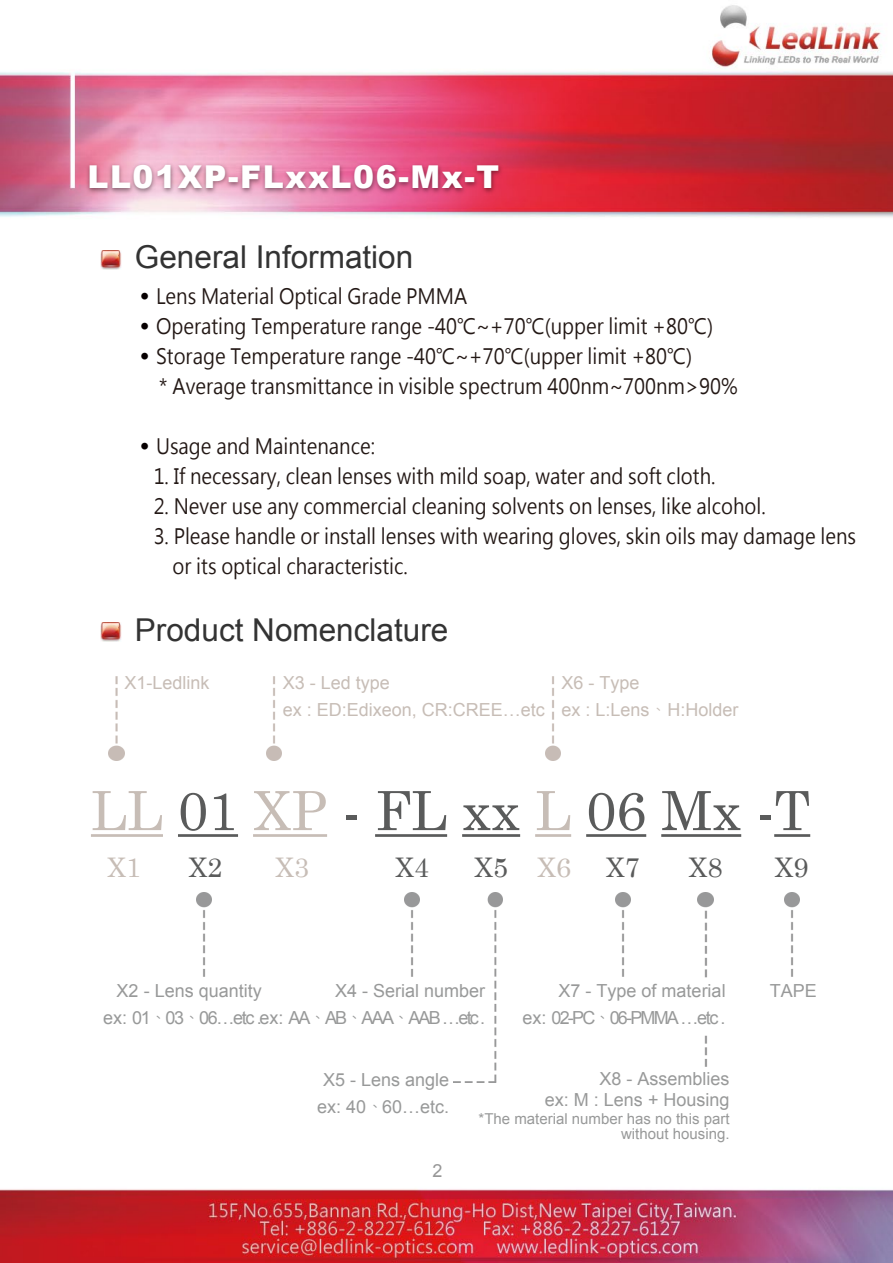
<style>
.page{position:relative;width:893px;height:1263px;background:#fff}
.page>*{position:absolute;margin:0;border:0;box-sizing:border-box;transform-origin:0 0}
.t1{font:54px "Century Schoolbook";color:#5a5b5b}
.t2{font:31.5px "Arial";color:#333}
.t3{font:900 31.5px "Arial";letter-spacing:.05em;color:#fff}
.t4{font:27px "Century Schoolbook";color:#5a5b5b}
.t5{font:27px "Century Schoolbook";color:#c7bdb6}
.t6{font:21px/30px "Microsoft Jheng Hei";color:#231815;scale:.9 1}
.t7{font:18px/27px "Arial";color:#989999;text-align:right}
.t8{font:18px/27px "Arial";color:#c7bdb6}
.t9{font:18px/27px "Arial";letter-spacing:-.035em;color:#989999}
.t10{font:18px "Arial";color:#979797}
.t11{font:15px/15px "Arial";color:#989999;text-align:right}
.s1{font-size:24px;color:#060001}
.s2{font-family:"Microsoft Jheng Hei"}
.s3{color:#c7bdb6}
</style>
<div class="page">
<img style="left:0;top:5px;width:893px;height:1258px">
<img style="left:101px;top:622px;width:20px;height:20px">
<img style="left:101px;top:250px;width:20px;height:20px">
<img style="left:81px;top:157px;width:427px;height:49px">
<hr style="left:91px;top:834px;width:72px;height:3px;background:#c7bdb6">
<hr style="left:178px;top:834px;width:60px;height:3px;background:#5a5b5b">
<hr style="left:253px;top:834px;width:74px;height:3px;background:#c7bdb6">
<hr style="left:375px;top:834px;width:72px;height:3px;background:#5a5b5b">
<hr style="left:462px;top:834px;width:58px;height:3px;background:#5a5b5b">
<hr style="left:535px;top:834px;width:36px;height:3px;background:#c7bdb6">
<hr style="left:586px;top:834px;width:60px;height:3px;background:#5a5b5b">
<hr style="left:661px;top:834px;width:80px;height:3px;background:#5a5b5b">
<hr style="left:774px;top:834px;width:36px;height:3px;background:#5a5b5b">
<img style="left:109px;top:677px;width:15px;height:83px">
<img style="left:196px;top:893px;width:15px;height:84px">
<img style="left:404px;top:893px;width:16px;height:84px">
<img style="left:615px;top:893px;width:15px;height:84px">
<img style="left:784px;top:893px;width:15px;height:84px">
<img style="left:267px;top:677px;width:15px;height:83px">
<img style="left:545px;top:677px;width:15px;height:83px">
<img style="left:453px;top:893px;width:49px;height:189px">
<img style="left:698px;top:893px;width:15px;height:173px">
<h2 class="t3" style="left:87px;top:154px;width:413px">LL01XP-FLxxL06-Mx-T</h2>
<h2 class="t2" style="left:135px;top:237px;width:280px">General Information</h2>
<p class="t6" style="left:139px;top:282px;width:366px"><span class="s1">•</span> Lens Material Optical Grade PMMA</p>
<p class="t6" style="left:139px;top:312px;width:639px"><span class="s1">•</span> Operating Temperature range -40℃~+70℃(upper limit +80℃)</p>
<p class="t6" style="left:154px;top:342px;width:650px;text-indent:-14px"><span class="s1">•</span> Storage Temperature range -40℃~+70℃(upper limit +80℃)＊Average transmittance in visible spectrum 400nm~700nm&gt;90%</p>
<p class="t6" style="left:139px;top:432px;width:263px"><span class="s1">•</span> Usage and Maintenance:</p>
<p class="t6" style="left:154px;top:462px;width:626px">1. If necessary, clean lenses with mild soap, water and soft cloth.</p>
<p class="t6" style="left:154px;top:492px;width:682px">2. Never use any commercial cleaning solvents on lenses, like alcohol.</p>
<p class="t6" style="left:154px;top:522px;width:782px">3. Please handle or install lenses with wearing gloves, skin oils may damage lens　or its optical characteristic.</p>
<h2 class="t2" style="left:135px;top:609px;width:315px">Product Nomenclature</h2>
<p class="t8" style="left:124px;top:670px;width:87px">X1-Ledlink</p>
<p class="t8" style="left:283px;top:670px;width:269px">X3 - Led type<br>ex : ED:Edixeon, CR:CREE…etc.</p>
<p class="t8" style="left:561px;top:670px;width:179px">X6 - Type<br>ex : L:Lens<span class="s2">、</span>H:Holder</p>
<h1 class="t1" style="left:91px;top:765px;width:721px"><span class="s3">LL</span> 01 <span class="s3">XP</span> - FL xx <span class="s3">L</span> 06 Mx -T</h1>
<p class="t5" style="left:107px;top:845px;width:36px">X1</p>
<p class="t4" style="left:188px;top:845px;width:36px">X2</p>
<p class="t5" style="left:275px;top:845px;width:36px">X3</p>
<p class="t4" style="left:395px;top:845px;width:36px">X4</p>
<p class="t4" style="left:474px;top:845px;width:99px">X5 <span class="s3">X6</span></p>
<p class="t4" style="left:606px;top:845px;width:36px">X7</p>
<p class="t4" style="left:688px;top:845px;width:36px">X8</p>
<p class="t4" style="left:775px;top:845px;width:36px">X9</p>
<p class="t7" style="left:335px;top:977px;width:152px">X4 - Serial number</p>
<p class="t9" style="left:103px;top:977px;width:384px;text-indent:14px">X2 - Lens quantity<br>ex: 01<span class="s2">、</span>03<span class="s2">、</span>06…etc .ex: AA<span class="s2">、</span>AB<span class="s2">、</span>AAA<span class="s2">、</span>AAB …etc .</p>
<p class="t7" style="left:522px;top:977px;width:205px">X7 - Type of material<br>ex: 02-PC<span class="s2">、</span>06-PMMA …etc .</p>
<p class="t7" style="left:317px;top:1066px;width:134px;text-align:center">X5 - Lens angle ex: 40<span class="s2">、</span>60…etc.</p>
<p class="t7" style="left:545px;top:1069px;width:186px;line-height:21px">X8 - Assemblies<br>ex: M : Lens + Housing</p>
<p class="t11" style="left:479px;top:1111px;width:252px">*The material number has no this part without housing.</p>
<p class="t10" style="left:432px;top:1159px;width:12px">2</p>
<p class="t7" style="left:770px;top:977px;width:49px">TAPE</p>
</div>
